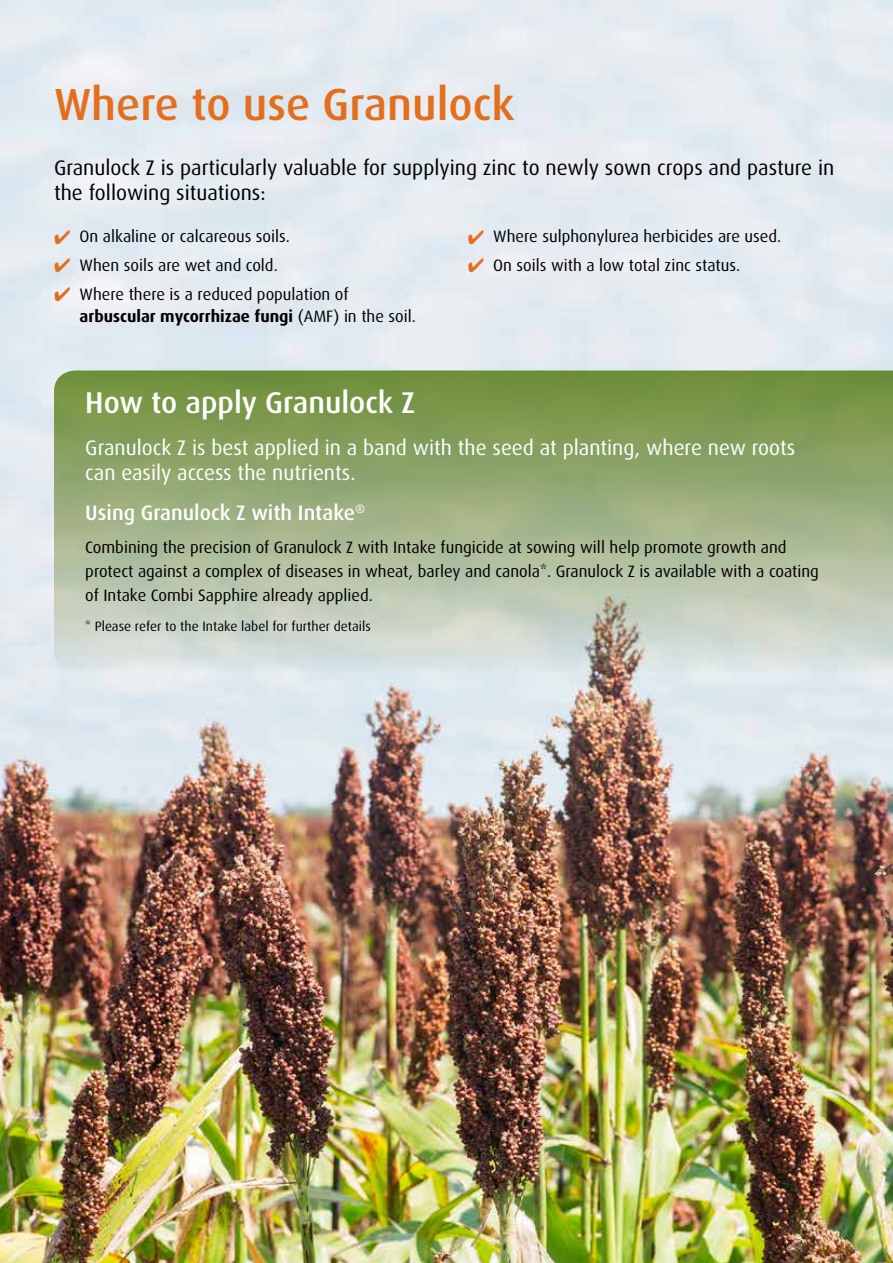
<style>
.page{position:relative;width:893px;height:1263px;background:#fff}
.page>*{position:absolute;margin:0;border:0;box-sizing:border-box;transform-origin:0 0}
.t1{font:500 45px "Dax Pro";color:#e36f1e}
.t2{font:500 30px "Dax Pro";color:#fff}
.t3{font:21px/25.2px "Dax Pro";color:#000}
.t4{font:21px/25.2px "Dax Pro";color:#fff}
.t5{font:500 21px "Dax Pro";color:#fff}
.t6{font:16.5px/24px "Dax Pro";color:#000}
.t7{font:13.5px "Dax Pro";color:#000}
.s1{color:#e36f1e}
.s2{font-weight:700}
</style>
<div class="page">
<img style="left:0;top:0;width:893px;height:1263px">
<svg style="left:54px;top:370px;width:839px;height:303px;background:#a3b48a"></svg>
<h1 class="t1" style="left:54px;top:75px;width:462px">Where to use Granulock</h1>
<p class="t3" style="left:54px;top:154px;width:782px">Granulock Z is particularly valuable for supplying zinc to newly sown crops and pasture in the following situations:</p>
<p class="t6" style="left:54px;top:224px;width:237px"><span class="s1">✔</span> On alkaline or calcareous soils.</p>
<p class="t6" style="left:54px;top:253px;width:225px"><span class="s1">✔</span> When soils are wet and cold.</p>
<p class="t6" style="left:80px;top:282px;width:338px;line-height:22.5px;text-indent:-26px"><span class="s1">✔</span> Where there is a reduced population of <span class="s2">arbuscular mycorrhizae fungi</span> (AMF) in the soil.</p>
<p class="t6" style="left:468px;top:224px;width:315px"><span class="s1">✔</span> Where sulphonylurea herbicides are used.</p>
<p class="t6" style="left:468px;top:253px;width:274px"><span class="s1">✔</span> On soils with a low total zinc status.</p>
<h2 class="t2" style="left:85px;top:383px;width:331px">How to apply Granulock Z</h2>
<p class="t4" style="left:85px;top:434px;width:711px">Granulock Z is best applied in a band with the seed at planting, where new roots can easily access the nutrients.</p>
<p class="t5" style="left:85px;top:499px;width:281px">Using Granulock Z with Intake<sup>®</sup></p>
<p class="t6" style="left:85px;top:534px;width:735px">Combining the precision of Granulock Z with Intake fungicide at sowing will help promote growth and protect against a complex of diseases in wheat, barley and canola*. Granulock Z is available with a coating of Intake Combi Sapphire already applied.</p>
<p class="t7" style="left:85px;top:618px;width:287px">* Please refer to the Intake label for further details</p>
</div>
